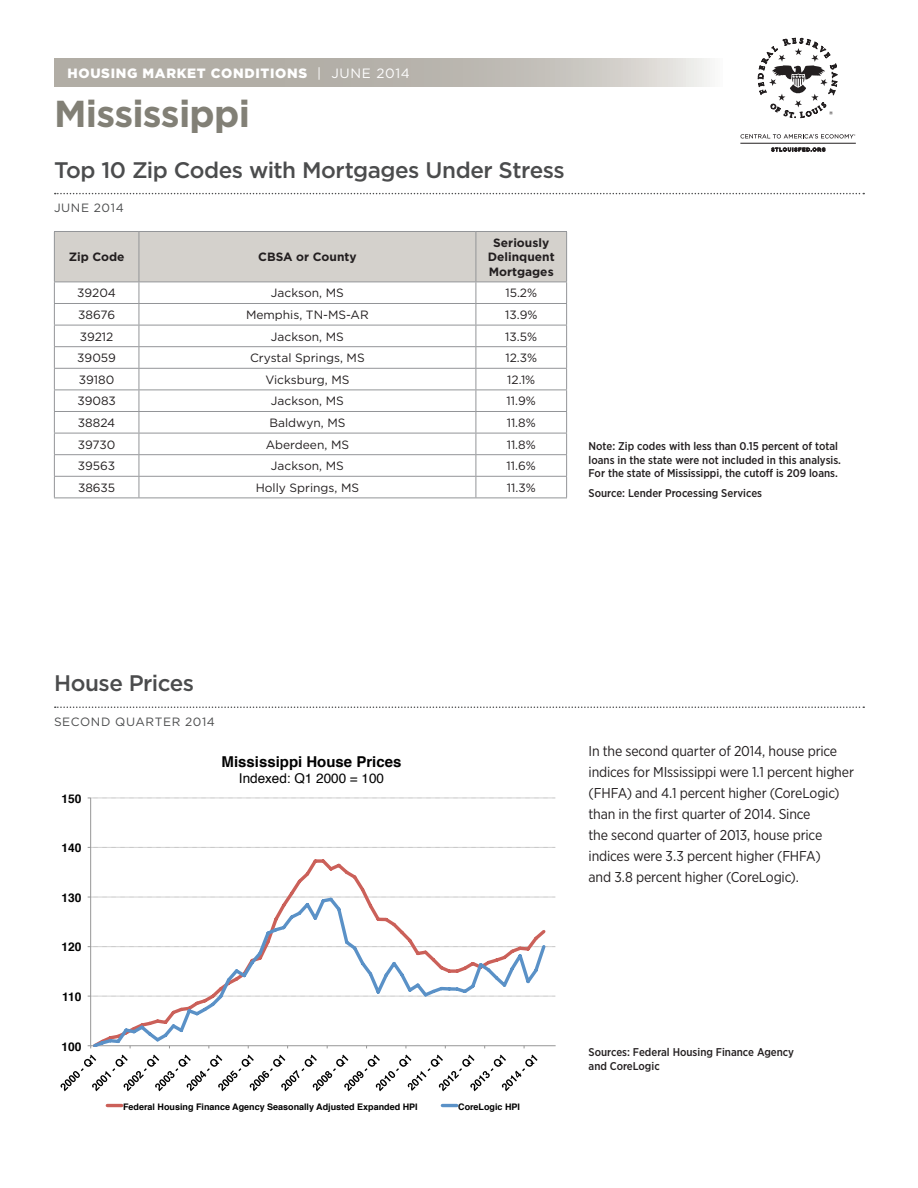
<style>
.page{position:relative;width:918px;height:1188px;background:#fff}
.page>*{position:absolute;margin:0;border:0;box-sizing:border-box;transform-origin:0 0}
.t1{font:700 37.5px "Gotham";letter-spacing:-.02em;color:#828076}
.t2{font:500 22.5px "Gotham";letter-spacing:-.02em;color:#4b4c4d}
.t3{font:700 15px "Helvetica";color:#000}
.Figure_analysis_text{font:14.25px/21px "Gotham Narrow";letter-spacing:-.015em;color:#231f20}
.t4{font:900 13.5px "Gotham";letter-spacing:.05em;color:#fff}
.t5{font:13.5px "Helvetica";color:#000}
.HMC_Zip_Code_Table_B{font:12px "Gotham";color:#231f20}
.HMC_Zip_Code_Table_H{font:700 12px/14.4px "Gotham";color:#231f20;text-align:center}
.t6{font:12px "Gotham";letter-spacing:.05em;color:#4b4c4d}
.t7{font:700 12px "Helvetica";color:#000}
.Figure_notes_and_sou{font:500 11.25px/13.5px "Gotham Narrow";color:#231f20}
.t8{font:700 9px "Helvetica";color:#000}
.s1{font-weight:400}
</style>
<div class="page">
<svg style="left:54px;top:58px;width:656px;height:28px;background:#bdbab3"></svg>
<svg style="left:740px;top:134px;width:115px;height:5px"></svg>
<svg style="left:771px;top:147px;width:54px;height:5px"></svg>
<hr style="left:740px;top:143px;width:116px;height:1px;background:#231f20">
<svg style="left:758px;top:37px;width:79px;height:81px"></svg>
<svg style="left:55px;top:706px;width:809px;height:2px"></svg>
<svg style="left:55px;top:193px;width:809px;height:1px"></svg>
<hr style="left:54px;top:498px;width:85px;height:1px;background:#939598">
<hr style="left:139px;top:498px;width:337px;height:1px;background:#939598">
<svg style="left:54px;top:231px;width:513px;height:267px"></svg>
<hr style="left:476px;top:498px;width:91px;height:1px;background:#939598">
<hr style="left:90px;top:798px;width:1px;height:248px;background:#979797">
<svg style="left:88px;top:847px;width:468px;height:1px"></svg>
<svg style="left:88px;top:798px;width:467px;height:1px"></svg>
<hr style="left:91px;top:1045px;width:465px;height:1px;background:#979797">
<svg style="left:91px;top:856px;width:458px;height:190px"></svg>
<svg style="left:91px;top:895px;width:457px;height:151px"></svg>
<svg style="left:60px;top:1055px;width:478px;height:36px"></svg>
<hr style="left:107px;top:1104px;width:15px;height:3px;background:#cb6059">
<hr style="left:442px;top:1104px;width:15px;height:3px;background:#5a91c7">
<p class="t4" style="left:68px;top:64px;width:344px">HOUSING MARKET CONDITIONS <span class="s1">| JUNE 2014</span></p>
<p class="t1" style="left:54px;top:89px;width:198px">Mississippi</p>
<h2 class="t2" style="left:54px;top:155px;width:512px">Top 10 Zip Codes with Mortgages Under Stress</h2>
<p class="t6" style="left:54px;top:201px;width:71px">JUNE 2014</p>
<p class="HMC_Zip_Code_Table_H" style="left:69px;top:250px;width:57px">Zip Code</p>
<p class="HMC_Zip_Code_Table_H" style="left:258px;top:250px;width:100px">CBSA or County</p>
<p class="HMC_Zip_Code_Table_H" style="left:488px;top:236px;width:68px">Seriously<br>Delinquent<br>Mortgages</p>
<p class="HMC_Zip_Code_Table_B" style="left:77px;top:286px;width:40px">39204</p>
<p class="HMC_Zip_Code_Table_B" style="left:271px;top:286px;width:75px">Jackson, MS</p>
<p class="HMC_Zip_Code_Table_B" style="left:505px;top:286px;width:33px">15.2%</p>
<p class="HMC_Zip_Code_Table_B" style="left:78px;top:307px;width:39px">38676</p>
<p class="HMC_Zip_Code_Table_B" style="left:246px;top:307px;width:124px">Memphis, TN-MS-AR</p>
<p class="HMC_Zip_Code_Table_B" style="left:505px;top:307px;width:34px">13.9%</p>
<p class="HMC_Zip_Code_Table_B" style="left:80px;top:329px;width:35px">39212</p>
<p class="HMC_Zip_Code_Table_B" style="left:271px;top:329px;width:75px">Jackson, MS</p>
<p class="HMC_Zip_Code_Table_B" style="left:505px;top:329px;width:33px">13.5%</p>
<p class="HMC_Zip_Code_Table_B" style="left:77px;top:350px;width:40px">39059</p>
<p class="HMC_Zip_Code_Table_B" style="left:250px;top:350px;width:116px">Crystal Springs, MS</p>
<p class="HMC_Zip_Code_Table_B" style="left:505px;top:350px;width:33px">12.3%</p>
<p class="HMC_Zip_Code_Table_B" style="left:79px;top:372px;width:37px">39180</p>
<p class="HMC_Zip_Code_Table_B" style="left:265px;top:372px;width:86px">Vicksburg, MS</p>
<p class="HMC_Zip_Code_Table_B" style="left:507px;top:372px;width:30px">12.1%</p>
<p class="HMC_Zip_Code_Table_B" style="left:77px;top:394px;width:40px">39083</p>
<p class="HMC_Zip_Code_Table_B" style="left:271px;top:394px;width:75px">Jackson, MS</p>
<p class="HMC_Zip_Code_Table_B" style="left:507px;top:394px;width:31px">11.9%</p>
<p class="HMC_Zip_Code_Table_B" style="left:78px;top:415px;width:39px">38824</p>
<p class="HMC_Zip_Code_Table_B" style="left:269px;top:415px;width:78px">Baldwyn, MS</p>
<p class="HMC_Zip_Code_Table_B" style="left:507px;top:415px;width:31px">11.8%</p>
<p class="HMC_Zip_Code_Table_B" style="left:78px;top:437px;width:39px">39730</p>
<p class="HMC_Zip_Code_Table_B" style="left:266px;top:437px;width:85px">Aberdeen, MS</p>
<p class="HMC_Zip_Code_Table_B" style="left:507px;top:437px;width:31px">11.8%</p>
<p class="HMC_Zip_Code_Table_B" style="left:78px;top:458px;width:39px">39563</p>
<p class="HMC_Zip_Code_Table_B" style="left:271px;top:458px;width:75px">Jackson, MS</p>
<p class="HMC_Zip_Code_Table_B" style="left:507px;top:458px;width:31px">11.6%</p>
<p class="HMC_Zip_Code_Table_B" style="left:78px;top:480px;width:39px">38635</p>
<p class="HMC_Zip_Code_Table_B" style="left:256px;top:480px;width:105px">Holly Springs, MS</p>
<p class="HMC_Zip_Code_Table_B" style="left:507px;top:480px;width:30px">11.3%</p>
<p class="Figure_notes_and_sou" style="left:589px;top:439px;width:254px">Note: Zip codes with less than 0.15 percent of total loans in the state were not included in this analysis.<br>For the state of Mississippi, the cutoff is 209 loans.</p>
<p class="Figure_notes_and_sou" style="left:589px;top:486px;width:175px">Source: Lender Processing Services</p>
<h2 class="t2" style="left:54px;top:669px;width:142px">House Prices</h2>
<p class="t6" style="left:54px;top:714px;width:163px">SECOND QUARTER 2014</p>
<p class="t7" style="left:62px;top:789px;width:21px">150</p>
<p class="t3" style="left:222px;top:749px;width:181px">Mississippi House Prices</p>
<p class="t5" style="left:239px;top:768px;width:147px">Indexed: Q1 2000 = 100</p>
<p class="t7" style="left:62px;top:838px;width:21px">140</p>
<p class="t7" style="left:62px;top:888px;width:21px">130</p>
<p class="t7" style="left:62px;top:938px;width:21px">120</p>
<p class="t7" style="left:62px;top:987px;width:21px">110</p>
<p class="t7" style="left:62px;top:1037px;width:21px">100</p>
<p class="t8" style="left:123px;top:1100px;width:296px">Federal Housing Finance Agency Seasonally Adjusted Expanded HPI</p>
<p class="t8" style="left:458px;top:1100px;width:63px">CoreLogic HPI</p>
<p class="Figure_analysis_text" style="left:589px;top:740px;width:267px">In the second quarter of 2014, house price indices for MIssissippi were 1.1 percent higher (FHFA) and 4.1 percent higher (CoreLogic) than in the first quarter of 2014. Since<br>the second quarter of 2013, house price indices were 3.3 percent higher (FHFA)<br>and 3.8 percent higher (CoreLogic).</p>
<p class="Figure_notes_and_sou" style="left:589px;top:1045px;width:207px">Sources: Federal Housing Finance Agency and CoreLogic</p>
</div>
